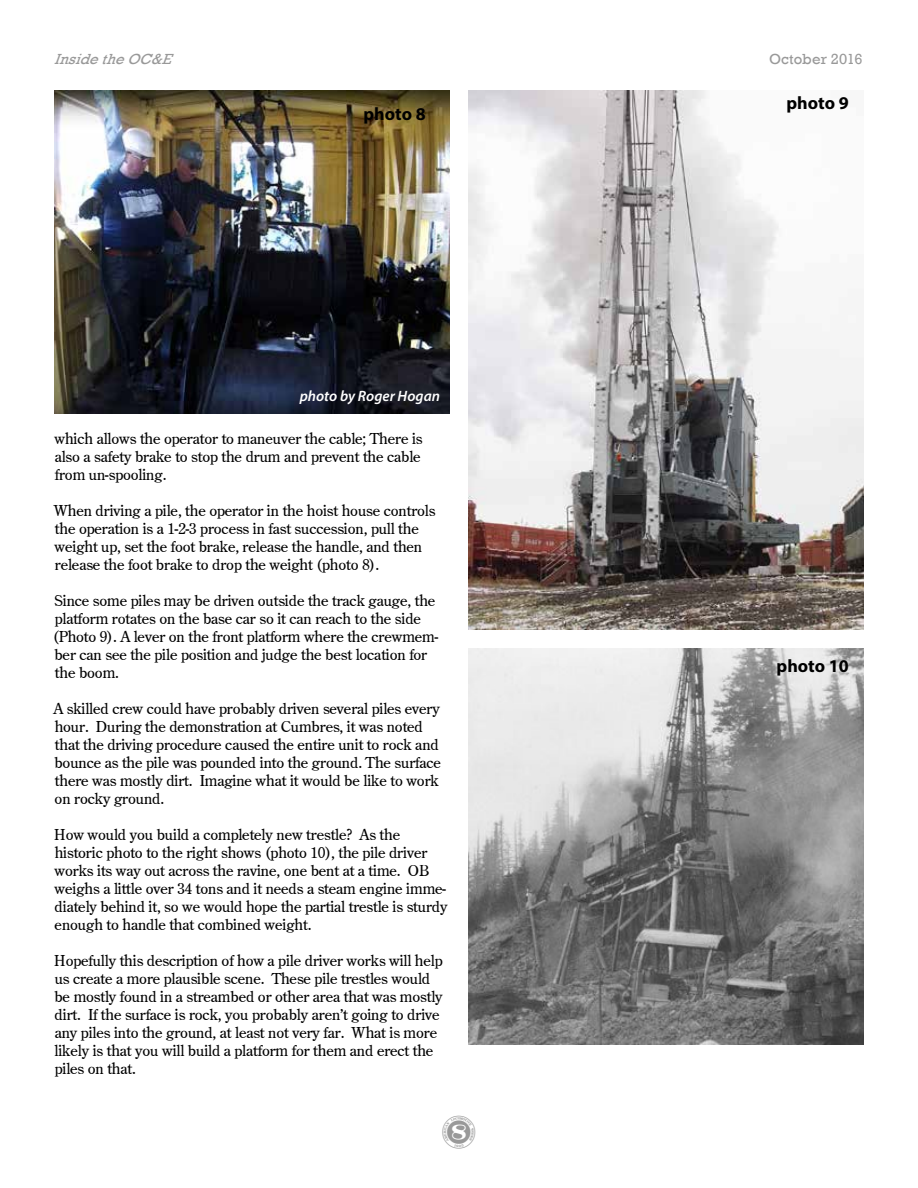
<style>
.page{position:relative;width:918px;height:1188px;background:#fff}
.page>*{position:absolute;margin:0;border:0;box-sizing:border-box;transform-origin:0 0}
.t1{font:700 18px "Myriad Pro";color:#000}
.t2{font:15px/18px "Century Old Style";color:#000}
.t3{font:italic 600 15px "Myriad Pro";color:#fff}
.t4{font:italic 15px "Rockwell";color:#999}
.t5{font:15px "Rockwell";letter-spacing:.01em;color:#999}
</style>
<div class="page">
<img style="left:468px;top:648px;width:396px;height:397px">
<img style="left:468px;top:90px;width:396px;height:540px">
<img style="left:54px;top:90px;width:396px;height:324px">
<p class="t4" style="left:54px;top:51px;width:125px">InsidetheOC&amp;E</p>
<p class="t5" style="left:769px;top:51px;width:95px">October 2016</p>
<p class="t1" style="left:363px;top:102px;width:64px">photo 8</p>
<p class="t3" style="left:300px;top:386px;width:142px">photo by Roger Hogan</p>
<p class="t2" style="left:55px;top:429px;width:369px">which allows the operator to maneuver the cable; There is also a safety brake to stop the drum and prevent the cable from un-spooling.</p>
<p class="t2" style="left:54px;top:501px;width:383px">When driving a pile, the operator in the hoist house controls the operation is a 1-2-3 process in fast succession, pull the weight up, set the foot brake, release the handle, and then release the foot brake to drop the weight (photo 8).</p>
<p class="t2" style="left:53px;top:591px;width:387px">Since some piles may be driven outside the track gauge, the platform rotates on the base car so it can reach to the side (Photo 9). A lever on the front platform where the crewmem&shy;ber can see the pile position and judge the best location for the boom.</p>
<p class="t2" style="left:53px;top:699px;width:389px">A skilled crew could have probably driven several piles every hour. During the demonstration at Cumbres, it was noted that the driving procedure caused the entire unit to rock and bounce as the pile was pounded into the ground. The surface there was mostly dirt. Imagine what it would be like to work on rocky ground.</p>
<p class="t2" style="left:54px;top:825px;width:395px">How would you build a completely new trestle? As the historic photo to the right shows (photo 10), the pile driver works its way out across the ravine, one bent at a time. OB weighs a little over 34 tons and it needs a steam engine imme&shy;diately behind it, so we would hope the partial trestle is sturdy enough to handle that combined weight.</p>
<p class="t2" style="left:54px;top:951px;width:390px">Hopefully this description of how a pile driver works will help us create a more plausible scene. These pile trestles would be mostly found in a streambed or other area that was mostly dirt. If the surface is rock, you probably aren't going to drive any piles into the ground, at least not very far. What is more likely is that you will build a platform for them and erect the piles on that.</p>
<p class="t1" style="left:786px;top:91px;width:64px">photo 9</p>
<p class="t1" style="left:777px;top:654px;width:74px">photo 10</p>
</div>
